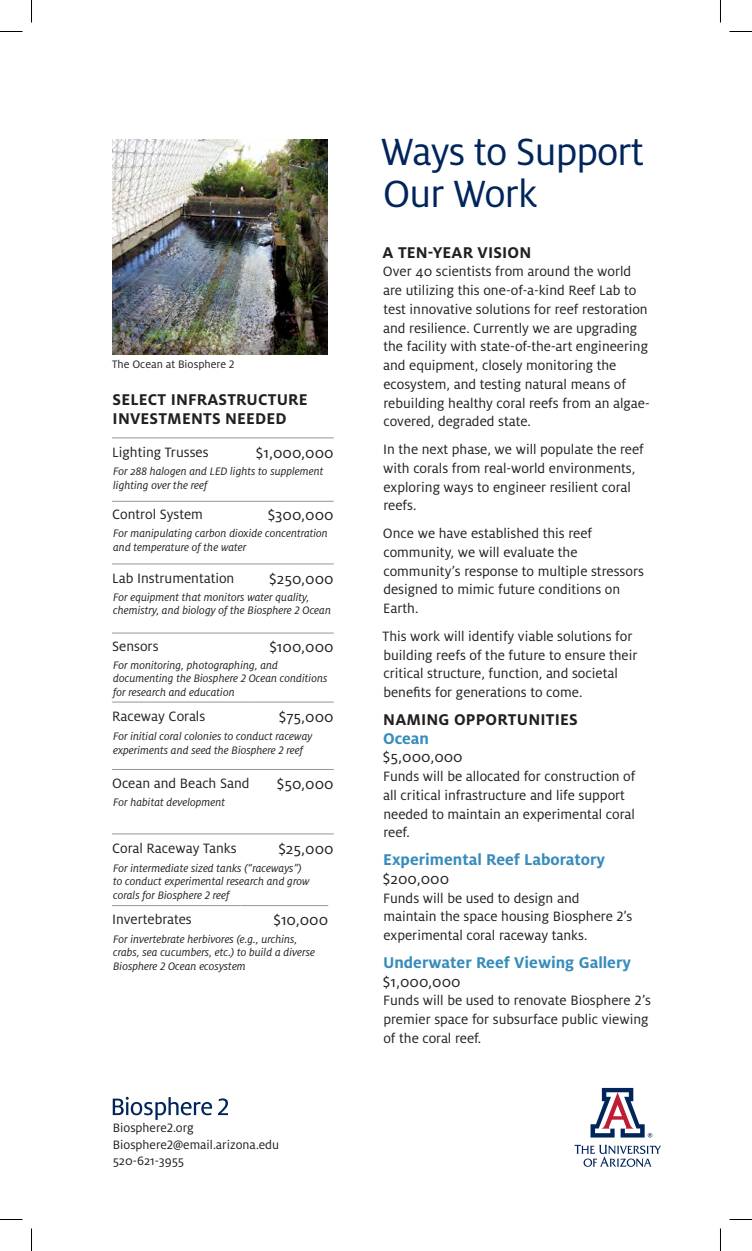
<style>
.page{position:relative;width:752px;height:1251px;background:#fff}
.page>*{position:absolute;margin:0;border:0;box-sizing:border-box;transform-origin:0 0}
.t1{font:42px/42px "Milo OT";letter-spacing:-.02em;color:#00255b}
.t2{font:700 17.25px/18.8px "Milo OT";letter-spacing:.01em;color:#231f20}
.t3{font:700 17.25px "Milo OT";color:#378cbc}
.t4{font:16.5px "Milo OT";color:#231f20}
.t5{font:15px/18.8px "Milo OT";color:#231f20}
.t6{font:13.5px/16.2px "Milo OT";color:#231f20}
.t7{font:italic 12px/13.5px "Milo OT";color:#231f20}
.t8{font:12px "Milo OT";color:#231f20}
</style>
<div class="page">
<svg style="left:574px;top:1087px;width:87px;height:80px"></svg>
<svg style="left:113px;top:1097px;width:115px;height:23px"></svg>
<hr style="left:112px;top:438px;width:143px;height:1px;background:#939598">
<hr style="left:255px;top:438px;width:78px;height:1px;background:#939598">
<hr style="left:112px;top:501px;width:143px;height:1px;background:#939598">
<hr style="left:255px;top:501px;width:78px;height:1px;background:#939598">
<hr style="left:112px;top:564px;width:143px;height:1px;background:#939598">
<hr style="left:255px;top:564px;width:78px;height:1px;background:#939598">
<hr style="left:112px;top:633px;width:143px;height:1px;background:#939598">
<hr style="left:255px;top:633px;width:78px;height:1px;background:#939598">
<hr style="left:112px;top:702px;width:143px;height:1px;background:#939598">
<hr style="left:255px;top:702px;width:78px;height:1px;background:#939598">
<hr style="left:112px;top:769px;width:143px;height:1px;background:#939598">
<hr style="left:255px;top:769px;width:78px;height:1px;background:#939598">
<hr style="left:112px;top:834px;width:143px;height:1px;background:#939598">
<hr style="left:255px;top:834px;width:78px;height:1px;background:#939598">
<hr style="left:112px;top:905px;width:128px;height:1px;background:#939598">
<hr style="left:240px;top:905px;width:88px;height:1px;background:#939598">
<img style="left:112px;top:140px;width:216px;height:215px">
<svg style="left:0;top:31px;width:22px;height:1px"></svg>
<svg style="left:729px;top:31px;width:23px;height:1px"></svg>
<svg style="left:0;top:1219px;width:22px;height:1px"></svg>
<svg style="left:729px;top:1219px;width:23px;height:1px"></svg>
<svg style="left:31px;top:0;width:1px;height:22px"></svg>
<svg style="left:31px;top:1228px;width:1px;height:23px"></svg>
<svg style="left:720px;top:0;width:1px;height:22px"></svg>
<svg style="left:720px;top:1228px;width:1px;height:23px"></svg>
<p class="t8" style="left:112px;top:357px;width:124px">The Ocean at Biosphere 2</p>
<p class="t2" style="left:113px;top:390px;width:196px">SELECT INFRASTRUCTURE<br>INVESTMENTS NEEDED</p>
<p class="t5" style="left:112px;top:443px;width:98px">Lighting Trusses</p>
<p class="t4" style="left:256px;top:444px;width:79px">$1,000,000</p>
<p class="t7" style="left:113px;top:465px;width:212px">For 288 halogen and LED lights to supplement lighting over the reef</p>
<p class="t5" style="left:112px;top:505px;width:92px">Control System</p>
<p class="t4" style="left:268px;top:506px;width:67px">$300,000</p>
<p class="t7" style="left:113px;top:527px;width:216px">For manipulating carbon dioxide concentration and temperature of the water</p>
<p class="t5" style="left:112px;top:569px;width:124px">Lab Instrumentation</p>
<p class="t4" style="left:269px;top:570px;width:66px">$250,000</p>
<p class="t7" style="left:113px;top:590px;width:219px">For equipment that monitors water quality, chemistry, and biology of the Biosphere 2 Ocean</p>
<p class="t5" style="left:112px;top:637px;width:48px">Sensors</p>
<p class="t4" style="left:269px;top:638px;width:66px">$100,000</p>
<p class="t7" style="left:113px;top:658px;width:216px">For monitoring, photographing, and documenting the Biosphere 2 Ocean conditions for research and education</p>
<p class="t7" style="left:113px;top:730px;width:201px">For initial coral colonies to conduct raceway experiments and seed the Biosphere 2 reef</p>
<p class="t5" style="left:112px;top:707px;width:95px">Raceway Corals</p>
<p class="t4" style="left:279px;top:708px;width:56px">$75,000</p>
<p class="t5" style="left:112px;top:774px;width:139px">Ocean and Beach Sand</p>
<p class="t4" style="left:277px;top:775px;width:58px">$50,000</p>
<p class="t7" style="left:113px;top:795px;width:114px">For habitat development</p>
<p class="t5" style="left:112px;top:839px;width:126px">Coral Raceway Tanks</p>
<p class="t4" style="left:278px;top:840px;width:57px">$25,000</p>
<p class="t7" style="left:113px;top:861px;width:198px">For intermediate sized tanks (“raceways”) to conduct experimental research and grow corals for Biosphere 2 reef</p>
<p class="t7" style="left:113px;top:932px;width:203px">For invertebrate herbivores (e.g., urchins, crabs, sea cucumbers, etc.) to build a diverse<br>Biosphere 2 Ocean ecosystem</p>
<p class="t5" style="left:112px;top:910px;width:81px">Invertebrates</p>
<p class="t4" style="left:273px;top:911px;width:56px">$10,000</p>
<p class="t6" style="left:113px;top:1120px;width:168px">Biosphere2.org<br>Biosphere2@email.arizona.edu<br>520-621-3955</p>
<h1 class="t1" style="left:381px;top:132px;width:264px">Ways to Support<br>Our Work</h1>
<p class="t2" style="left:382px;top:243px;width:150px">A TEN-YEAR VISION</p>
<p class="t5" style="left:383px;top:262px;width:268px">Over 40 scientists from around the world are utilizing this one-of-a-kind Reef Lab to test innovative solutions for reef restoration and resilience. Currently we are upgrading the facility with state-of-the-art engineering and equipment, closely monitoring the ecosystem, and testing natural means of rebuilding healthy coral reefs from an algae&shy;covered, degraded state.</p>
<p class="t5" style="left:383px;top:440px;width:262px">In the next phase, we will populate the reef with corals from real-world environments, exploring ways to engineer resilient coral reefs.</p>
<p class="t5" style="left:383px;top:524px;width:262px">Once we have established this reef community, we will evaluate the community’s response to multiple stressors designed to mimic future conditions on<br>Earth.</p>
<p class="t5" style="left:382px;top:627px;width:256px">This work will identify viable solutions for building reefs of the future to ensure their critical structure, function, and societal benefits for generations to come.</p>
<p class="t2" style="left:383px;top:710px;width:196px">NAMING OPPORTUNITIES</p>
<p class="t3" style="left:383px;top:728px;width:47px">Ocean</p>
<p class="t4" style="left:383px;top:748px;width:81px">$5,000,000</p>
<p class="t5" style="left:383px;top:767px;width:254px">Funds will be allocated for construction of all critical infrastructure and life support needed to maintain an experimental coral reef.</p>
<p class="t3" style="left:383px;top:850px;width:223px">Experimental Reef Laboratory</p>
<p class="t4" style="left:383px;top:870px;width:68px">$200,000</p>
<p class="t5" style="left:383px;top:889px;width:251px">Funds will be used to design and maintain the space housing Biosphere 2’s experimental coral raceway tanks.</p>
<p class="t3" style="left:383px;top:953px;width:249px">Underwater Reef Viewing Gallery</p>
<p class="t4" style="left:383px;top:972px;width:79px">$1,000,000</p>
<p class="t5" style="left:383px;top:991px;width:269px">Funds will be used to renovate Biosphere 2’s premier space for subsurface public viewing of the coral reef.</p>
</div>
